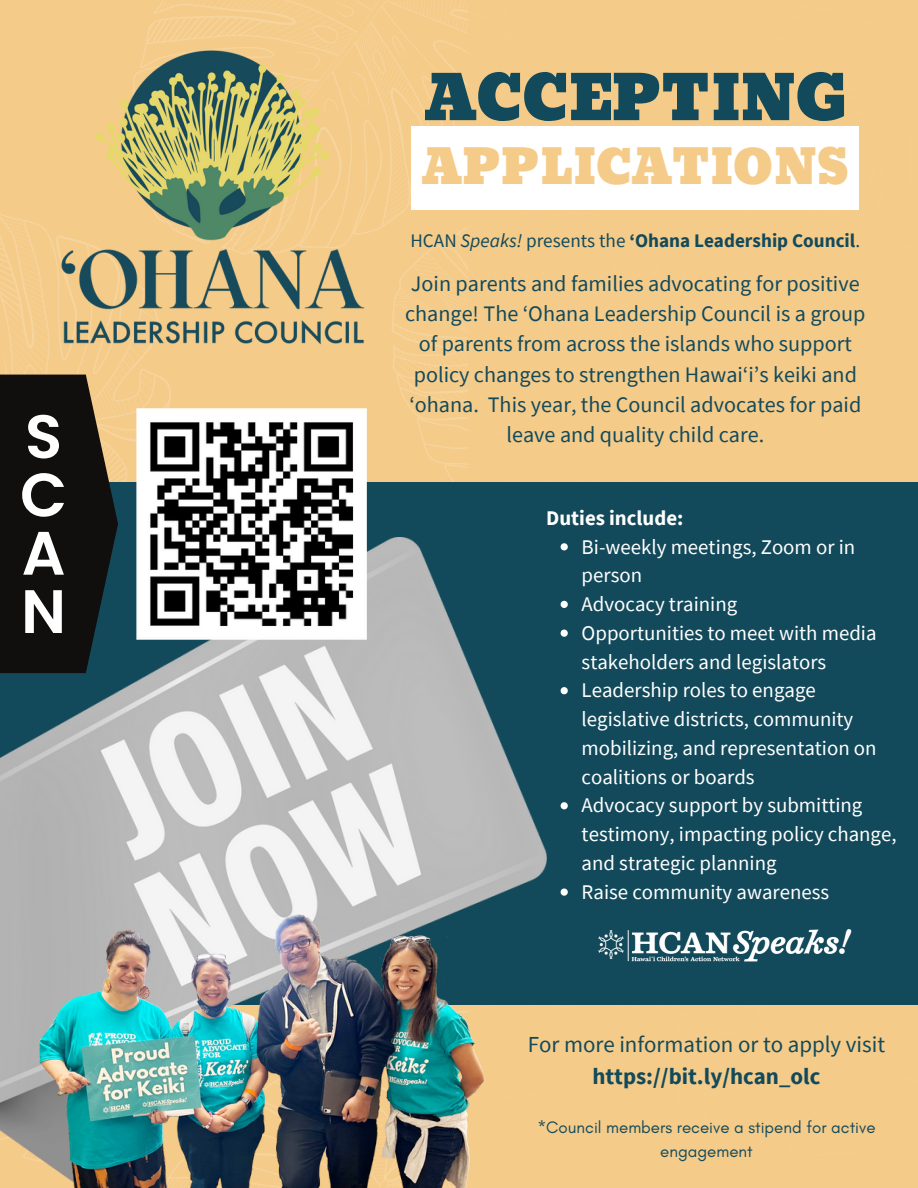
<style>
.page{position:relative;width:918px;height:1188px;background:#f5cb89}
.page>*{position:absolute;margin:0;border:0;box-sizing:border-box;transform-origin:0 0}
.t1{font:60.9px "Bevan";color:#134a5b}
.t2{font:47.1px "Bevan";color:#f5cb89}
.t3{font:22.95px/31.5px "Source Sans Pro";color:#134a5b;text-align:center}
.t4{font:22.2px/30.2px "Source Sans Pro";color:#134a5b;text-align:center}
.t5{font:20.85px/28.8px "Source Sans Pro";color:#fff}
.t6{font:700 20.85px "Source Sans Pro";color:#fff}
.t7{font:700 19.2px "Source Sans Pro";color:#134a5b}
.t8{font:16.95px/23.7px "Glacial Indifference";color:#134a5b;text-align:center}
.s1{font-weight:400}
.s2{font-weight:400;font-style:italic}
.s3{font-weight:700}
</style>
<div class="page">
<svg style="left:154px;top:1px;width:279px;height:216px"></svg>
<svg style="left:396px;top:35px;width:12px;height:26px"></svg>
<svg style="left:332px;top:2px;width:22px;height:15px"></svg>
<svg style="left:0;top:214px;width:163px;height:268px"></svg>
<svg style="left:433px;top:1px;width:35px;height:125px"></svg>
<div style="left:0;top:482px;width:918px;height:523px;background:#134a5b"></div>
<img style="left:601px;top:929px;width:251px;height:33px">
<img style="left:0;top:639px;width:533px;height:522px">
<img style="left:38px;top:915px;width:124px;height:273px">
<img style="left:136px;top:409px;width:27px;height:230px">
<svg style="left:0;top:353px;width:118px;height:320px;background:#3a3934"></svg>
<div style="left:411px;top:126px;width:448px;height:84px;background:#fff"></div>
<img style="left:43px;top:22px;width:353px;height:353px">
<svg style="left:163px;top:227px;width:405px;height:529px"></svg>
<svg style="left:561px;top:802px;width:7px;height:7px"></svg>
<img style="left:162px;top:820px;width:439px;height:368px">
<h5 class="t1" style="left:424px;top:50px;width:424px">ACCEPTING</h5>
<h2 class="t2" style="left:422px;top:130px;width:429px">APPLICATIONS</h2>
<p class="t7" style="left:411px;top:228px;width:451px"><span class="s1">HCAN</span> <span class="s2">Speaks!</span> <span class="s1">presents the</span> ‘Ohana Leadership Council<span class="s1">.</span></p>
<p class="t4" style="left:405px;top:268px;width:462px">Join parents and families advocating for positive change! The ‘Ohana Leadership Council is a group of parents from across the islands who support policy changes to strengthen Hawai‘i’s keiki and ‘ohana. This year, the Council advocates for paid leave and quality child care.</p>
<h3 class="t6" style="left:546px;top:504px;width:139px">Duties include:</h3>
<p class="t5" style="left:582px;top:532px;width:275px">Bi-weekly meetings, Zoom or in person</p>
<p class="t5" style="left:582px;top:589px;width:157px">Advocacy training</p>
<p class="t5" style="left:582px;top:618px;width:296px">Opportunities to meet with media stakeholders and legislators</p>
<p class="t5" style="left:582px;top:676px;width:296px">Leadership roles to engage legislative districts, community mobilizing, and representation on coalitions or boards</p>
<p class="t5" style="left:582px;top:791px;width:317px">Advocacy support by submitting testimony, impacting policy change, and strategic planning</p>
<p class="t5" style="left:582px;top:877px;width:249px">Raise community awareness</p>
<p class="t3" style="left:528px;top:1028px;width:359px">For more information or to apply visit <span class="s3">https://bit.ly/hcan_olc</span></p>
<p class="t8" style="left:537px;top:1115px;width:340px">*Council members receive a stipend for active engagement</p>
</div>
